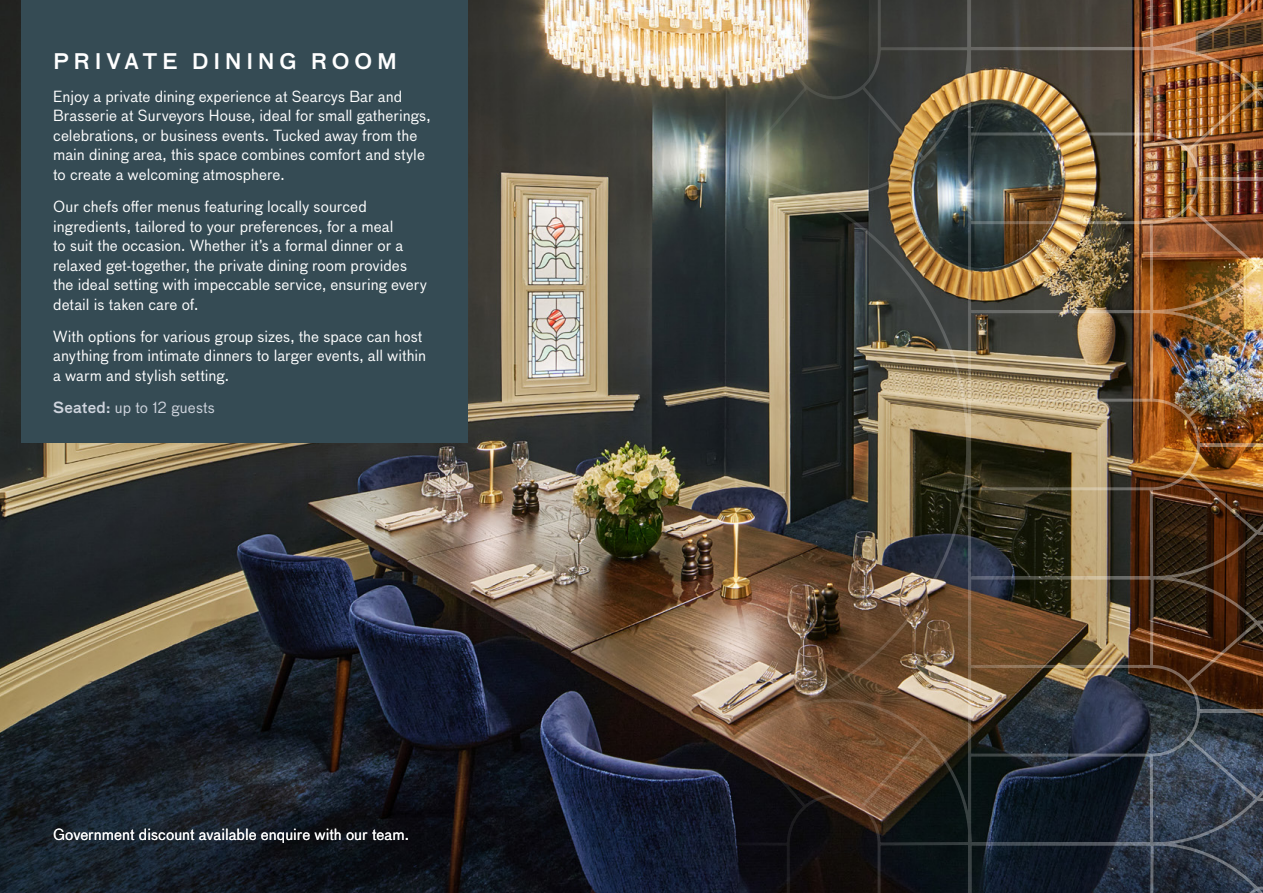
<style>
.page{position:relative;width:1263px;height:893px;background:#fff}
.page>*{position:absolute;margin:0;border:0;box-sizing:border-box;transform-origin:0 0}
.Subheading{font:500 21px "Bau OT";letter-spacing:.205em;color:#fff}
.Dish__space_after{font:15px/19.5px "Bau OT";letter-spacing:.005em;color:#fff}
.Dish__space_after-2{font:15px "Bau OT";letter-spacing:.005em;color:#d0d5de}
.s1{font-weight:500}
</style>
<div class="page">
<img style="left:0;top:0;width:697px;height:893px">
<div style="left:21px;top:0;width:447px;height:442px;background:#354b54"></div>
<img style="left:697px;top:0;width:566px;height:893px">
<p class="Subheading" style="left:53px;top:48px;width:345px">PRIVATE DINING ROOM</p>
<p class="Dish__space_after" style="left:53px;top:86px;width:379px">Enjoy a private dining experience at Searcys Bar and Brasserie at Surveyors House, ideal for small gatherings, celebrations, or business events. Tucked away from the main dining area, this space combines comfort and style to create a welcoming atmosphere.</p>
<p class="Dish__space_after" style="left:53px;top:197px;width:375px">Our chefs offer menus featuring locally sourced ingredients, tailored to your preferences, for a meal<br>to suit the occasion. Whether it’s a formal dinner or a relaxed get-together, the private dining room provides the ideal setting with impeccable service, ensuring every detail is taken care of.</p>
<p class="Dish__space_after" style="left:53px;top:326px;width:374px">With options for various group sizes, the space can host anything from intimate dinners to larger events, all within a warm and stylish setting.</p>
<p class="Dish__space_after-2" style="left:53px;top:398px;width:163px"><span class="s1">Seated:</span> up to 12 guests</p>
<p class="Dish__space_after" style="left:53px;top:825px;width:357px">Government discount available enquire with our team.</p>
</div>
